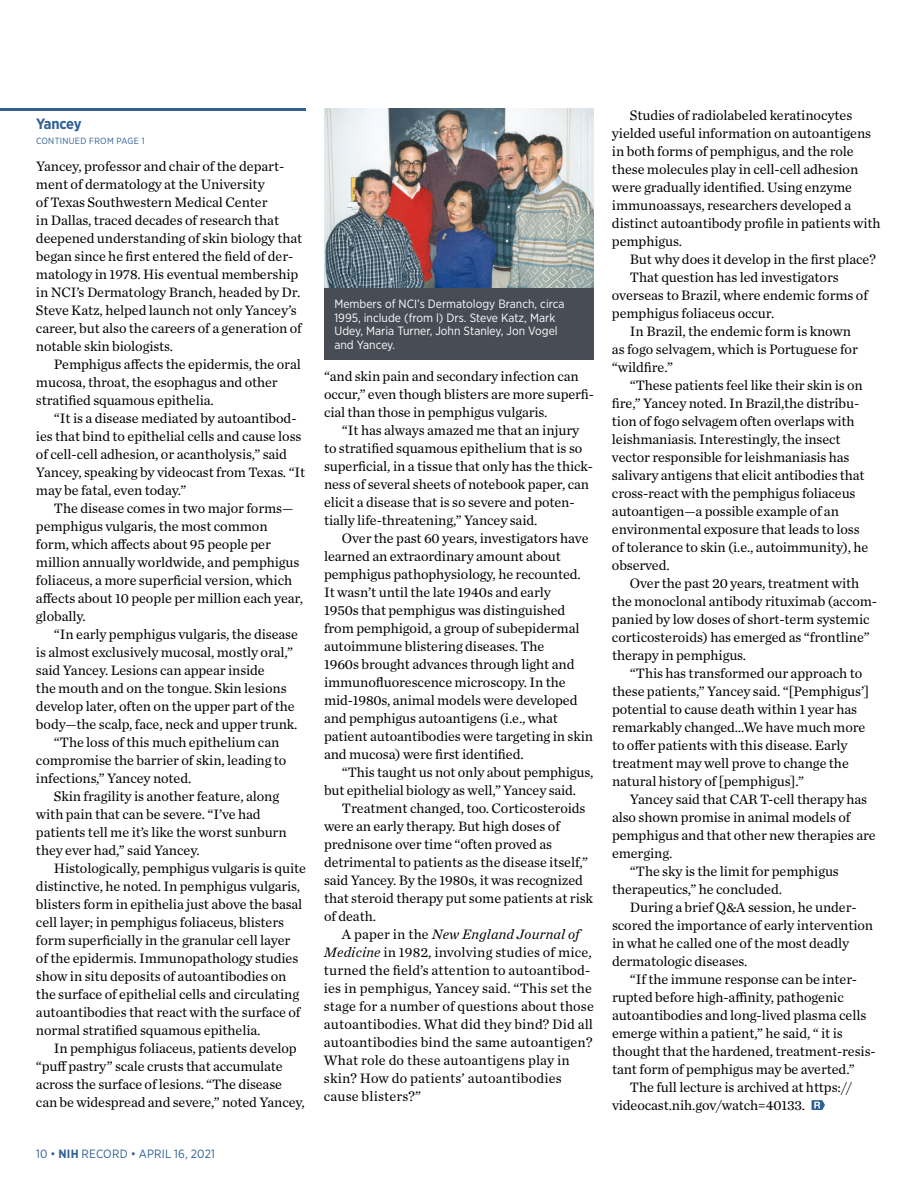
<style>
.page{position:relative;width:918px;height:1188px;background:#fff}
.page>*{position:absolute;margin:0;border:0;box-sizing:border-box;transform-origin:0 0}
.Head_2_Subheads_Body{font:700 15px "Gotham Narrow";letter-spacing:-.03em;color:#316094}
.Body_1{font:14.25px/18px "Chronicle Text G1";letter-spacing:-.005em;color:#000}
.Photo_caption_revers{font:12px/13.5px "Gotham Narrow";color:#fff}
.Body_2__Briefs_and_S{font:12px "Gotham Narrow";letter-spacing:.015em;color:#316094}
.Page_jump{font:9px "Gotham Narrow";letter-spacing:.03em;color:#316094}
.s1{font-weight:700}
.s2{font-style:italic}
</style>
<div class="page">
<img style="left:324px;top:108px;width:270px;height:180px">
<svg style="left:812px;top:1100px;width:13px;height:10px"></svg>
<hr style="left:0;top:108px;width:306px;height:3px;background:#316094">
<div style="left:325px;top:289px;width:268px;height:70px;background:#474c55"></div>
<div style="left:324px;top:288px;width:270px;height:72px;border:2px solid #474c55"></div>
<p class="Head_2_Subheads_Body" style="left:36px;top:114px;width:47px">Yancey</p>
<p class="Page_jump" style="left:36px;top:135px;width:110px">CONTINUED FROM PAGE 1</p>
<p class="Body_1" style="left:36px;top:156px;width:268px">Yancey, professor and chair of the depart&shy;ment of dermatology at the University<br>of Texas Southwestern Medical Center<br>in Dallas, traced decades of research that deepened understanding of skin biology that began since he first entered the field of der&shy;matology in 1978. His eventual membership in NCI’s Dermatology Branch, headed by Dr.<br>Steve Katz, helped launch not only Yancey’s career, but also the careers of a generation of notable skin biologists.</p>
<p class="Body_1" style="left:36px;top:354px;width:266px;text-indent:18px">Pemphigus affects the epidermis, the oral mucosa, throat, the esophagus and other stratified squamous epithelia.</p>
<p class="Body_1" style="left:36px;top:408px;width:271px;text-indent:18px">“It is a disease mediated by autoantibod&shy;ies that bind to epithelial cells and cause loss of cell-cell adhesion, or acantholysis,” said Yancey, speaking by videocast from Texas. “It may be fatal, even today.”</p>
<p class="Body_1" style="left:36px;top:498px;width:269px;text-indent:18px">The disease comes in two major forms— pemphigus vulgaris, the most common form, which affects about 95 people per million annually worldwide, and pemphigus foliaceus, a more superficial version, which affects about 10 people per million each year, globally.</p>
<p class="Body_1" style="left:36px;top:624px;width:264px;text-indent:18px">“In early pemphigus vulgaris, the disease is almost exclusively mucosal, mostly oral,” said Yancey. Lesions can appear inside<br>the mouth and on the tongue. Skin lesions develop later, often on the upper part of the body—the scalp, face, neck and upper trunk.</p>
<p class="Body_1" style="left:36px;top:732px;width:252px;text-indent:18px">“The loss of this much epithelium can compromise the barrier of skin, leading to infections,” Yancey noted.</p>
<p class="Body_1" style="left:36px;top:786px;width:252px;text-indent:18px">Skin fragility is another feature, along with pain that can be severe. “I’ve had patients tell me it’s like the worst sunburn they ever had,” said Yancey.</p>
<p class="Body_1" style="left:36px;top:858px;width:271px;text-indent:18px">Histologically, pemphigus vulgaris is quite distinctive, he noted. In pemphigus vulgaris, blisters form in epithelia just above the basal cell layer; in pemphigus foliaceus, blisters form superficially in the granular cell layer of the epidermis. Immunopathology studies show in situ deposits of autoantibodies on the surface of epithelial cells and circulating autoantibodies that react with the surface of normal stratified squamous epithelia.</p>
<p class="Body_1" style="left:36px;top:1038px;width:270px;text-indent:18px">In pemphigus foliaceus, patients develop “puff pastry” scale crusts that accumulate across the surface of lesions. “The disease can be widespread and severe,” noted Yancey,</p>
<p class="Body_2__Briefs_and_S" style="left:36px;top:1146px;width:180px">10 • <span class="s1">NIH</span> RECORD • APRIL 16, 2021</p>
<p class="Photo_caption_revers" style="left:334px;top:297px;width:232px">Members of NCI’s Dermatology Branch, circa 1995, include (from l) Drs. Steve Katz, Mark Udey, Maria Turner, John Stanley, Jon Vogel and Yancey.</p>
<p class="Body_1" style="left:324px;top:366px;width:271px">“and skin pain and secondary infection can occur,” even though blisters are more superfi&shy;cial than those in pemphigus vulgaris.</p>
<p class="Body_1" style="left:324px;top:420px;width:270px;text-indent:18px">“It has always amazed me that an injury to stratified squamous epithelium that is so superficial, in a tissue that only has the thick&shy;ness of several sheets of notebook paper, can elicit a disease that is so severe and poten&shy;tially life-threatening,” Yancey said.</p>
<p class="Body_1" style="left:324px;top:528px;width:271px;text-indent:18px">Over the past 60 years, investigators have learned an extraordinary amount about pemphigus pathophysiology, he recounted.<br>It wasn’t until the late 1940s and early<br>1950s that pemphigus was distinguished from pemphigoid, a group of subepidermal autoimmune blistering diseases. The<br>1960s brought advances through light and immunofluorescence microscopy. In the mid-1980s, animal models were developed and pemphigus autoantigens (i.e., what patient autoantibodies were targeting in skin and mucosa) were first identified.</p>
<p class="Body_1" style="left:324px;top:762px;width:271px;text-indent:18px">“This taught us not only about pemphigus, but epithelial biology as well,” Yancey said.</p>
<p class="Body_1" style="left:324px;top:798px;width:271px;text-indent:18px">Treatment changed, too. Corticosteroids were an early therapy. But high doses of prednisone over time “often proved as detrimental to patients as the disease itself,” said Yancey. By the 1980s, it was recognized that steroid therapy put some patients at risk of death.</p>
<p class="Body_1" style="left:324px;top:924px;width:272px;text-indent:18px">A paper in the <span class="s2">New England Journal of Medicine</span> in 1982, involving studies of mice, turned the field’s attention to autoantibod&shy;ies in pemphigus, Yancey said. “This set the stage for a number of questions about those autoantibodies. What did they bind? Did all autoantibodies bind the same autoantigen?<br>What role do these autoantigens play in skin? How do patients’ autoantibodies cause blisters?”</p>
<p class="Body_1" style="left:612px;top:105px;width:270px;text-indent:18px">Studies of radiolabeled keratinocytes yielded useful information on autoantigens in both forms of pemphigus, and the role these molecules play in cell-cell adhesion were gradually identified. Using enzyme immunoassays, researchers developed a distinct autoantibody profile in patients with pemphigus.</p>
<p class="Body_1" style="left:630px;top:249px;width:247px">But why does it develop in the first place?</p>
<p class="Body_1" style="left:612px;top:267px;width:258px;text-indent:18px">That question has led investigators overseas to Brazil, where endemic forms of pemphigus foliaceus occur.</p>
<p class="Body_1" style="left:612px;top:321px;width:247px;text-indent:18px">In Brazil, the endemic form is known as fogo selvagem, which is Portuguese for “wildfire.”</p>
<p class="Body_1" style="left:612px;top:375px;width:258px;text-indent:18px">“These patients feel like their skin is on fire,” Yancey noted. In Brazil,the distribu&shy;tion of fogo selvagem often overlaps with leishmaniasis. Interestingly, the insect vector responsible for leishmaniasis has salivary antigens that elicit antibodies that cross-react with the pemphigus foliaceus autoantigen—a possible example of an environmental exposure that leads to loss of tolerance to skin (i.e., autoimmunity), he observed.</p>
<p class="Body_1" style="left:612px;top:573px;width:267px;text-indent:18px">Over the past 20 years, treatment with the monoclonal antibody rituximab (accom&shy;panied by low doses of short-term systemic corticosteroids) has emerged as “frontline” therapy in pemphigus.</p>
<p class="Body_1" style="left:612px;top:663px;width:259px;text-indent:18px">“This has transformed our approach to these patients,” Yancey said. “[Pemphigus’] potential to cause death within 1 year has remarkably changed…We have much more to offer patients with this disease. Early treatment may well prove to change the natural history of [pemphigus].”</p>
<p class="Body_1" style="left:612px;top:789px;width:265px;text-indent:18px">Yancey said that CAR T-cell therapy has also shown promise in animal models of pemphigus and that other new therapies are emerging.</p>
<p class="Body_1" style="left:612px;top:861px;width:228px;text-indent:18px">“The sky is the limit for pemphigus therapeutics,” he concluded.</p>
<p class="Body_1" style="left:612px;top:897px;width:263px;text-indent:18px">During a brief Q&amp;A session, he under&shy;scored the importance of early intervention in what he called one of the most deadly dermatologic diseases.</p>
<p class="Body_1" style="left:612px;top:969px;width:265px;text-indent:18px">“If the immune response can be inter&shy;rupted before high-affinity, pathogenic autoantibodies and long-lived plasma cells emerge within a patient,” he said, “ it is thought that the hardened, treatment-resis&shy;tant form of pemphigus may be averted.”</p>
<p class="Body_1" style="left:612px;top:1077px;width:242px;text-indent:18px">The full lecture is archived at https:// videocast.nih.gov/watch=40133.</p>
</div>
